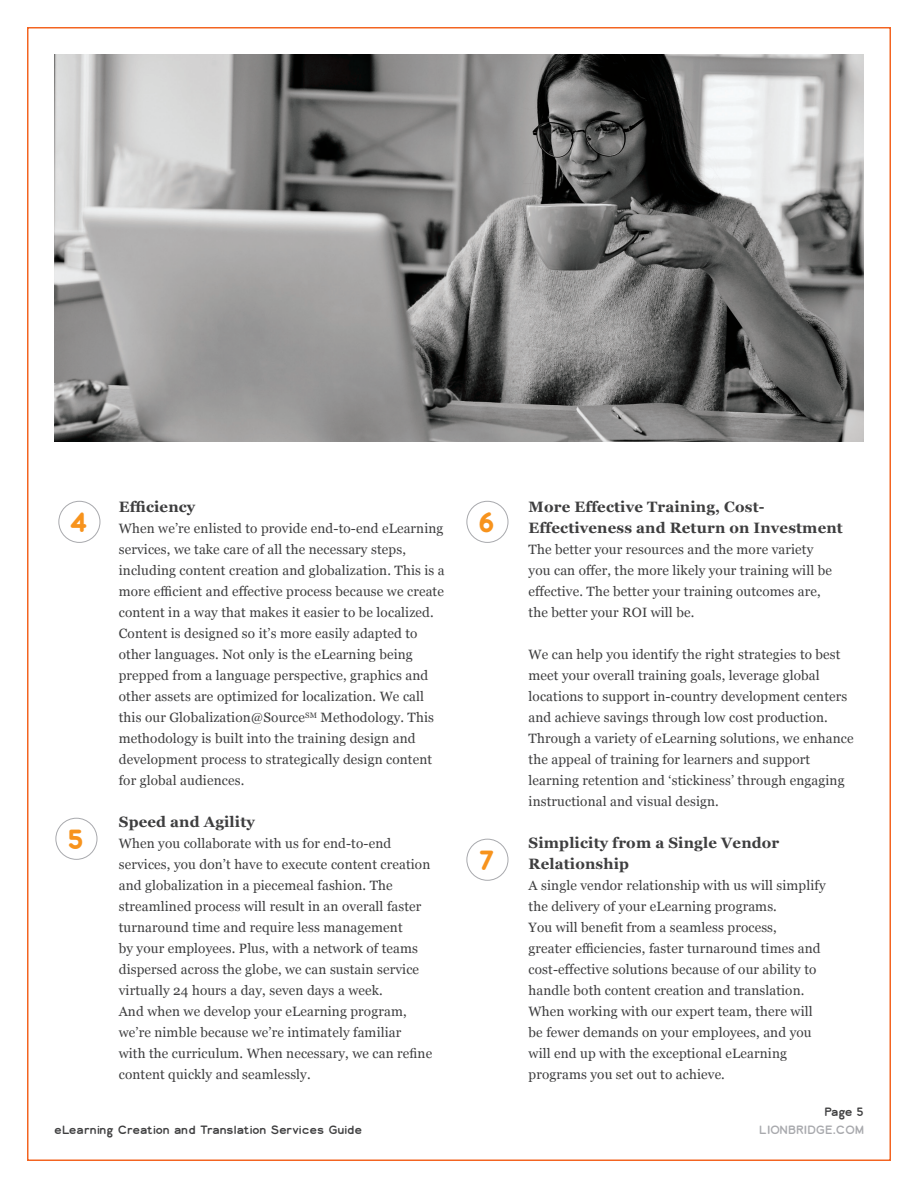
<style>
.page{position:relative;width:918px;height:1188px;background:#fff}
.page>*{position:absolute;margin:0;border:0;box-sizing:border-box;transform-origin:0 0}
.Lion_Body{font:700 26.25px "Lionbridge Sans";color:#f7931d}
.t1{font:700 15px/21px "Georgia";letter-spacing:.01em;color:#3e3e3f}
.t2{font:13.5px/21px "Georgia";letter-spacing:.01em;color:#3e3e3f}
.t3{font:11.25px "Lionbridge Sans";letter-spacing:-.015em;color:#3e3e3f}
.t4{font:11.25px "Lionbridge Sans";color:#a8a9ad}
</style>
<div class="page">
<img style="left:54px;top:54px;width:810px;height:388px">
<div style="left:58px;top:501px;width:42px;height:42px;border:1px solid #a8a9ad;border-radius:50%"></div>
<div style="left:466px;top:501px;width:42px;height:42px;border:1px solid #a8a9ad;border-radius:50%"></div>
<div style="left:466px;top:839px;width:42px;height:42px;border:1px solid #a8a9ad;border-radius:50%"></div>
<div style="left:55px;top:818px;width:42px;height:42px;border:1px solid #a8a9ad;border-radius:50%"></div>
<p class="t1" style="left:119px;top:496px;width:78px">Efficiency</p>
<p class="t2" style="left:119px;top:518px;width:327px">When we’re enlisted to provide end-to-end eLearning services, we take care of all the necessary steps, including content creation and globalization. This is a more efficient and effective process because we create content in a way that makes it easier to be localized.<br>Content is designed so it’s more easily adapted to other languages. Not only is the eLearning being prepped from a language perspective, graphics and other assets are optimized for localization. We call this our Globalization@Source<sup>SM</sup> Methodology. This methodology is built into the training design and development process to strategically design content for global audiences.</p>
<p class="t1" style="left:119px;top:811px;width:138px">Speed and Agility</p>
<p class="t2" style="left:119px;top:833px;width:315px">When you collaborate with us for end-to-end services, you don’t have to execute content creation and globalization in a piecemeal fashion. The streamlined process will result in an overall faster turnaround time and require less management<br>by your employees. Plus, with a network of teams dispersed across the globe, we can sustain service virtually 24 hours a day, seven days a week.<br>And when we develop your eLearning program, we’re nimble because we’re intimately familiar<br>with the curriculum. When necessary, we can refine content quickly and seamlessly.</p>
<p class="Lion_Body" style="left:70px;top:503px;width:19px">4</p>
<p class="Lion_Body" style="left:478px;top:503px;width:19px">6</p>
<p class="Lion_Body" style="left:67px;top:820px;width:19px">5</p>
<p class="Lion_Body" style="left:478px;top:841px;width:18px">7</p>
<p class="t3" style="left:54px;top:1122px;width:310px">eLearning Creation and Translation Services Guide</p>
<p class="t1" style="left:529px;top:496px;width:316px">More Effective Training, Cost-<br>Effectiveness and Return on Investment</p>
<p class="t2" style="left:529px;top:539px;width:305px">The better your resources and the more variety you can offer, the more likely your training will be effective. The better your training outcomes are, the better your ROI will be.</p>
<p class="t2" style="left:529px;top:644px;width:327px">We can help you identify the right strategies to best meet your overall training goals, leverage global locations to support in-country development centers and achieve savings through low cost production.<br>Through a variety of eLearning solutions, we enhance the appeal of training for learners and support learning retention and ‘stickiness’ through engaging instructional and visual design.</p>
<p class="t1" style="left:529px;top:832px;width:252px">Simplicity from a Single Vendor<br>Relationship</p>
<p class="t2" style="left:529px;top:875px;width:299px">A single vendor relationship with us will simplify the delivery of your eLearning programs.<br>You will benefit from a seamless process,<br>greater efficiencies, faster turnaround times and cost-effective solutions because of our ability to handle both content creation and translation.<br>When working with our expert team, there will be fewer demands on your employees, and you will end up with the exceptional eLearning programs you set out to achieve.</p>
<p class="t3" style="left:825px;top:1104px;width:41px">Page 5</p>
<p class="t4" style="left:759px;top:1122px;width:106px">LIONBRIDGE.COM</p>
</div>
